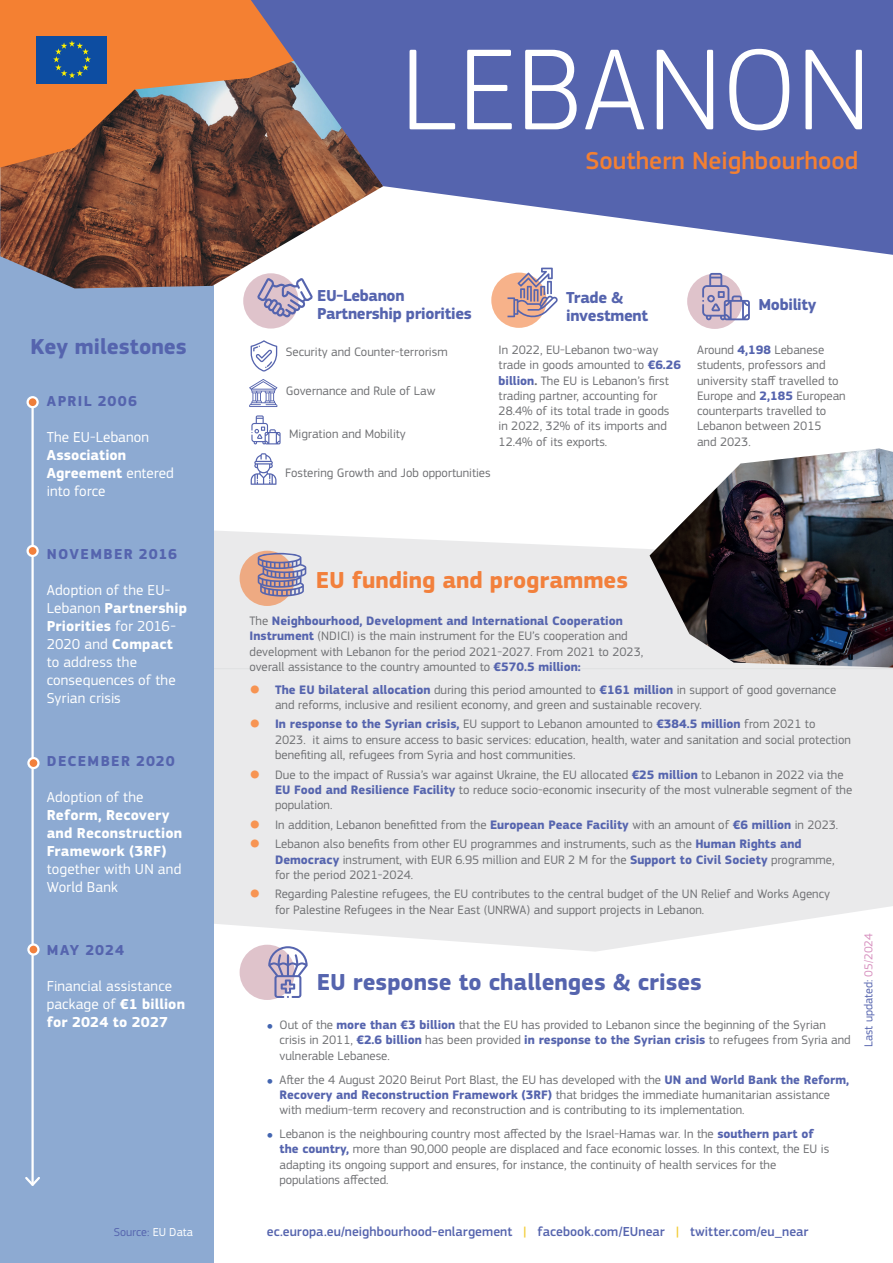
<style>
.page{position:relative;width:893px;height:1263px;background:#fff}
.page>*{position:absolute;margin:0;border:0;box-sizing:border-box;transform-origin:0 0}
.t1{font:300 120px "EC Square Sans Pro";letter-spacing:.005em;color:#fff}
.t2{font:500 25.5px "EC Square Sans Pro";color:#f48032}
.t3{font:700 24px "EC Square Sans Pro";color:#5564ae}
.t4{font:700 24px "EC Square Sans Pro";color:#f2803c}
.t5{font:700 22.5px "EC Square Sans Pro";color:#5564ae}
.t6{font:700 16.5px/18px "EC Square Sans Pro";letter-spacing:-.02em;color:#5564ae}
.t7{font:15px/18px "EC Square Sans Pro";letter-spacing:.01em;color:#fff}
.t8{font:700 15px/18px "EC Square Sans Pro";letter-spacing:.005em;color:#fff}
.t9{font:700 15px "EC Square Sans Pro";letter-spacing:.085em;color:#5564ae}
.t10{font:500 13.5px "EC Square Sans Pro";letter-spacing:.005em;color:#5564ae}
.t11{font:12.75px/15.3px "EC Square Sans Pro";color:#717275}
.t12{font:12px "EC Square Sans Pro";color:#5564ae}
.s1{font-weight:400}
.s2{font-weight:700}
.s3{color:#fff}
.s4{font-weight:700;color:#5564ae}
.s5{color:#f79452}
.s6{font-size:7.5px;color:#4365b0}
.s7{color:#d791bf}
.s8{color:#f2cc37}
</style>
<div class="page">
<svg style="left:213px;top:530px;width:680px;height:139px;background:#ebebec"></svg>
<div style="left:213px;top:669px;width:680px;height:284px;background:#eaeaeb"></div>
<svg style="left:213px;top:906px;width:680px;height:70px;fill:#fff"></svg>
<div style="left:240px;top:551px;width:55px;height:55px;background:#eeaa82;border-radius:50%"></div>
<svg style="left:258px;top:553px;width:48px;height:44px"></svg>
<div style="left:0;top:209px;width:213px;height:1054px;background:#8daad2"></div>
<img style="left:0;top:168px;width:286px;height:120px">
<svg style="left:0;top:0;width:251px;height:168px;background:#c8733c"></svg>
<svg style="left:251px;top:0;width:642px;height:255px;background:#7177ae"></svg>
<hr style="left:31px;top:398px;width:3px;height:787px;background:#fff">
<svg style="left:25px;top:1175px;width:15px;height:11px"></svg>
<div style="left:28px;top:397px;width:10px;height:10px;background:#ee7e3b;border-radius:50%"></div>
<div style="left:27px;top:396px;width:12px;height:12px;border:2px solid #fff;border-radius:50%"></div>
<div style="left:28px;top:546px;width:10px;height:10px;background:#f2803c;border-radius:50%"></div>
<div style="left:27px;top:545px;width:12px;height:12px;border:2px solid #fff;border-radius:50%"></div>
<div style="left:37px;top:36px;width:70px;height:47px;background:#0d4da1"></div>
<svg style="left:53px;top:40px;width:38px;height:38px"></svg>
<div style="left:240px;top:945px;width:55px;height:55px;background:#dfc3cb;border-radius:50%"></div>
<div style="left:491px;top:273px;width:56px;height:55px;background:#f7b28a;border-radius:50%"></div>
<svg style="left:507px;top:268px;width:51px;height:51px"></svg>
<svg style="left:249px;top:379px;width:28px;height:28px"></svg>
<svg style="left:251px;top:415px;width:30px;height:29px"></svg>
<svg style="left:251px;top:340px;width:26px;height:32px"></svg>
<svg style="left:251px;top:453px;width:25px;height:32px"></svg>
<div style="left:243px;top:273px;width:55px;height:56px;background:#dfc3cb;border-radius:50%"></div>
<svg style="left:257px;top:278px;width:56px;height:40px"></svg>
<div style="left:687px;top:274px;width:55px;height:55px;background:#dfc3cb;border-radius:50%"></div>
<svg style="left:702px;top:273px;width:48px;height:47px"></svg>
<svg style="left:268px;top:946px;width:40px;height:52px"></svg>
<div style="left:28px;top:758px;width:10px;height:10px;background:#f2803c;border-radius:50%"></div>
<div style="left:27px;top:757px;width:13px;height:12px;border:2px solid #fff;border-radius:50%"></div>
<svg style="left:28px;top:944px;width:10px;height:10px"></svg>
<div style="left:27px;top:943px;width:13px;height:13px;border:2px solid #fff;border-radius:50%"></div>
<img style="left:649px;top:448px;width:244px;height:219px">
<h3 class="t5" style="left:31px;top:333px;width:158px">Key milestones</h3>
<p class="t9" style="left:47px;top:392px;width:92px">APRIL 2006</p>
<p class="t7" style="left:47px;top:428px;width:104px">The EU-Lebanon</p>
<p class="t8" style="left:47px;top:447px;width:129px">Association<br>Agreement <span class="s1">entered into force</span></p>
<p class="t9" style="left:47px;top:545px;width:132px">NOVEMBER 2016</p>
<p class="t7" style="left:47px;top:581px;width:142px">Adoption of the EU-<br>Lebanon <span class="s2">Partnership<br>Priorities</span> for 2016-<br>2020 and <span class="s2">Compact </span>to address the consequences of the<br>Syrian crisis</p>
<p class="t9" style="left:47px;top:752px;width:129px">DECEMBER 2020</p>
<p class="t7" style="left:47px;top:788px;width:98px">Adoption of the</p>
<p class="t8" style="left:47px;top:807px;width:137px">Reform, Recovery and Reconstruction<br>Framework (3RF)</p>
<p class="t7" style="left:47px;top:860px;width:136px">together with UN and<br>World Bank</p>
<p class="t9" style="left:47px;top:941px;width:79px">MAY 2024</p>
<p class="t7" style="left:47px;top:977px;width:140px">Financial assistance package of <span class="s2">€1 billion for 2024 to 2027</span></p>
<p class="t12" style="left:114px;top:1225px;width:81px">Source: <span class="s3">EU Data</span></p>
<h1 class="t1" style="left:401px;top:20px;width:471px">LEBANON</h1>
<h2 class="t2" style="left:586px;top:146px;width:274px">Southern Neighbourhood</h2>
<p class="t6" style="left:317px;top:287px;width:156px">EU-Lebanon<br>Partnership priorities</p>
<p class="t6" style="left:758px;top:296px;width:60px">Mobility</p>
<p class="t6" style="left:566px;top:289px;width:84px">Trade &amp; investment</p>
<p class="t11" style="left:286px;top:344px;width:163px">Security and Counter-terrorism</p>
<p class="t11" style="left:286px;top:383px;width:151px">Governance and Rule of Law</p>
<p class="t11" style="left:289px;top:427px;width:118px">Migration and Mobility</p>
<p class="t11" style="left:285px;top:465px;width:207px">Fostering Growth and Job opportunities</p>
<p class="t11" style="left:499px;top:342px;width:184px">In 2022, EU-Lebanon two-way trade in goods amounted to <span class="s4">€6.26 billion</span><span class="s2">.</span> The EU is Lebanon’s first trading partner, accounting for<br>28.4% of its total trade in goods in 2022, 32% of its imports and<br>12.4% of its exports.</p>
<p class="t11" style="left:697px;top:342px;width:150px">Around <span class="s4">4,198</span> Lebanese students, professors and university staff travelled to<br>Europe and <span class="s4">2,185</span> European counterparts travelled to<br>Lebanon between 2015<br>and 2023.</p>
<h3 class="t4" style="left:316px;top:566px;width:314px">EU funding and programmes</h3>
<p class="t11" style="left:249px;top:613px;width:395px">The <span class="s4">Neighbourhood, Development and International Cooperation Instrument</span> (NDICI) is the main instrument for the EU’s cooperation and development with Lebanon for the period 2021-2027. From 2021 to 2023, overall assistance to the country amounted to <span class="s4">€570.5 million:</span></p>
<p class="t11" style="left:275px;top:682px;width:563px;text-indent:-26px"><span class="s5">●</span> <span class="s4">The EU bilateral allocation</span> during this period amounted to <span class="s4">€161 million</span> in support of good governance and reforms, inclusive and resilient economy, and green and sustainable recovery.</p>
<p class="t11" style="left:275px;top:717px;width:577px;text-indent:-26px"><span class="s5">●</span> <span class="s4">In response to the Syrian crisis,</span> EU support to Lebanon amounted to <span class="s4">€384.5 million</span> from 2021 to<br>2023. it aims to ensure access to basic services: education, health, water and sanitation and social protection benefiting all, refugees from Syria and host communities.</p>
<p class="t11" style="left:275px;top:767px;width:579px;text-indent:-26px"><span class="s5">●</span> Due to the impact of Russia’s war against Ukraine, the EU allocated <span class="s4">€25 million</span> to Lebanon in 2022 via the<br><span class="s4">EU Food and Resilience Facility</span> to reduce socio-economic insecurity of the most vulnerable segment of the population.</p>
<p class="t11" style="left:249px;top:817px;width:590px"><span class="s5">●</span> In addition, Lebanon benefitted from the <span class="s4">European Peace Facility</span> with an amount of <span class="s4">€6 million</span> in 2023.</p>
<p class="t11" style="left:275px;top:836px;width:561px;text-indent:-26px"><span class="s5">●</span> Lebanon also benefits from other EU programmes and instruments, such as the <span class="s4">Human Rights and<br>Democracy</span> instrument, with EUR 6.95 million and EUR 2 M for the <span class="s4">Support to Civil Society</span> programme, for the period 2021-2024.</p>
<p class="t11" style="left:275px;top:887px;width:556px;text-indent:-26px"><span class="s5">●</span> Regarding Palestine refugees, the EU contributes to the central budget of the UN Relief and Works Agency for Palestine Refugees in the Near East (UNRWA) and support projects in Lebanon.</p>
<h3 class="t3" style="left:317px;top:967px;width:387px">EU response to challenges &amp; crises</h3>
<p class="t11" style="left:280px;top:1017px;width:573px;text-indent:-13px"><span class="s6">●</span> Out of the <span class="s4">more than €3 billion</span> that the EU has provided to Lebanon since the beginning of the Syrian crisis in 2011, <span class="s4">€2.6 billion</span> has been provided <span class="s4">in response to the Syrian crisis</span> to refugees from Syria and vulnerable Lebanese.</p>
<p class="t11" style="left:280px;top:1072px;width:571px;text-indent:-13px"><span class="s6">●</span> After the 4 August 2020 Beirut Port Blast, the EU has developed with the <span class="s4">UN and World Bank the Reform,<br>Recovery and Reconstruction Framework (3RF)</span> that bridges the immediate humanitarian assistance with medium-term recovery and reconstruction and is contributing to its implementation.</p>
<p class="t11" style="left:280px;top:1126px;width:551px;text-indent:-13px"><span class="s6">●</span> Lebanon is the neighbouring country most affected by the Israel-Hamas war. In the <span class="s4">southern part of the country,</span> more than 90,000 people are displaced and face economic losses. In this context, the EU is adapting its ongoing support and ensures, for instance, the continuity of health services for the populations affected.</p>
<p class="t12" style="left:861px;top:1047px;width:115px;rotate:-90deg">Last updated: <span class="s7">05/2024</span></p>
<p class="t10" style="left:267px;top:1223px;width:543px">ec.europa.eu/neighbourhood-enlargement <span class="s8">|</span> facebook.com/EUnear <span class="s8">|</span> twitter.com/eu_near</p>
</div>
